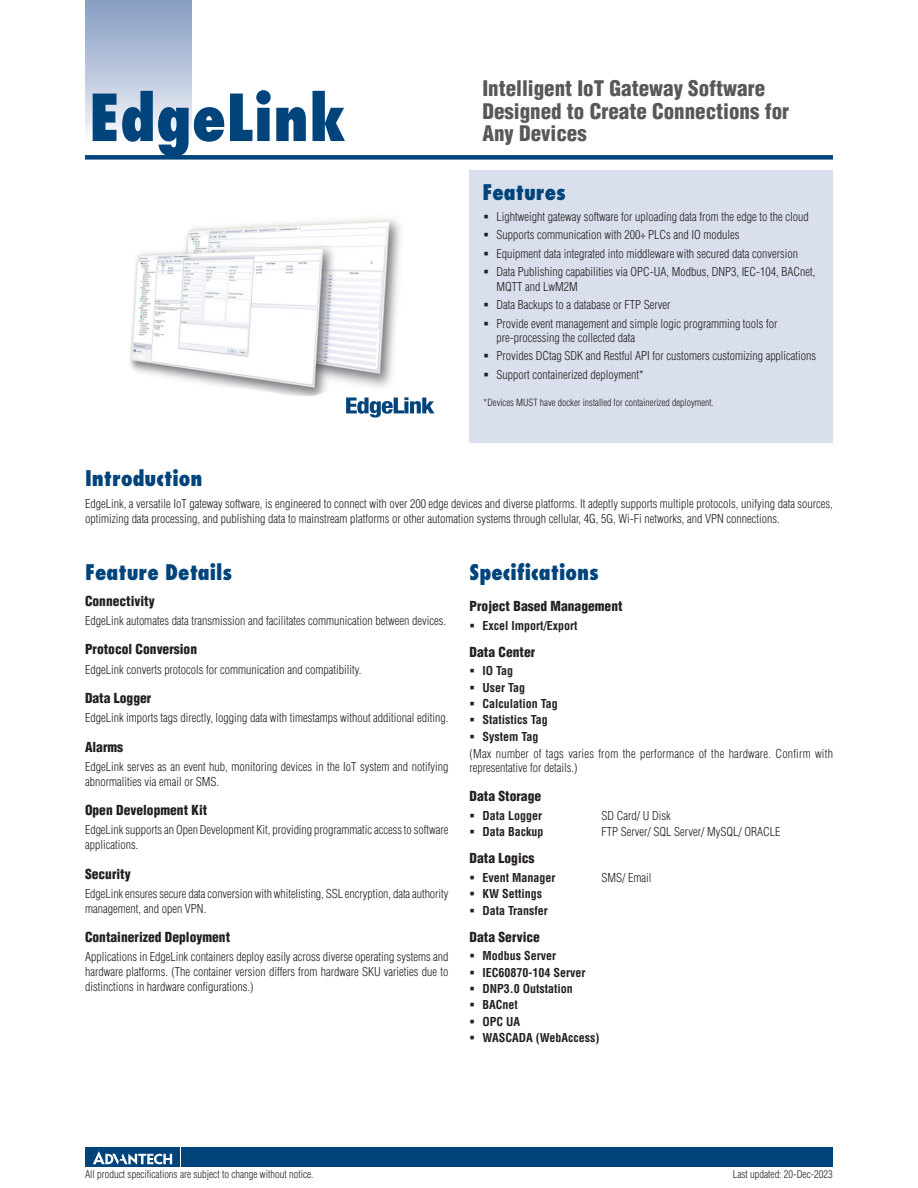
<style>
.page{position:relative;width:918px;height:1188px;background:#fff}
.page>*{position:absolute;margin:0;border:0;box-sizing:border-box;transform-origin:0 0}
.t1{font:800 condensed 63px "Futura";color:#00447b}
.t2{font:900 condensed 21px/22.5px "Helvetica";color:#57585a}
.t3{font:800 condensed 21px "Futura";color:#00447b}
.t4{font:900 condensed 13.5px "Helvetica";color:#231f20}
.t5{font:300 condensed 12px/18.5px "Helvetica";color:#231f20}
.t6{font:700 condensed 12px/16.4px "Helvetica";color:#231f20}
.t7{font:300 condensed 10.5px "Helvetica";color:#231f20}
.t8{font:300 condensed 9.75px "Helvetica";color:#231f20}
</style>
<div class="page">
<div style="left:85px;top:155px;width:748px;height:5px;background:#00447b"></div>
<div style="left:85px;top:0;width:106px;height:143px;background:linear-gradient(to bottom,#849bc1,#f9fafc)"></div>
<div style="left:182px;top:1147px;width:651px;height:20px;background:#00447b"></div>
<div style="left:85px;top:1147px;width:95px;height:20px;background:#00447b"></div>
<svg style="left:93px;top:1151px;width:79px;height:14px"></svg>
<div style="left:470px;top:170px;width:363px;height:272px;background:#d9dfec"></div>
<img style="left:130px;top:218px;width:305px;height:196px">
<svg style="left:346px;top:397px;width:88px;height:21px"></svg>
<h1 class="t1" style="left:89px;top:78px;width:258px">EdgeLink</h1>
<h2 class="t2" style="left:482px;top:77px;width:308px">Intelligent IoT Gateway Software<br>Designed to Create Connections for<br>Any Devices</h2>
<h2 class="t3" style="left:482px;top:179px;width:85px">Features</h2>
<p class="t5" style="left:496px;top:207px;width:321px">Lightweight gateway software for uploading data from the edge to the cloud Supports communication with 200+ PLCs and IO modules<br>Equipment data integrated into middleware with secured data conversion Data Publishing capabilities via OPC-UA, Modbus, DNP3, IEC-104, BACnet,</p>
<p class="t5" style="left:496px;top:277px;width:283px">MQTT and LwM2M<br>Data Backups to a database or FTP Server<br>Provide event management and simple logic programming tools for</p>
<p class="t5" style="left:496px;top:328px;width:321px">pre-processing the collected data<br>Provides DCtag SDK and Restful API for customers customizing applications<br>Support containerized deployment*</p>
<p class="t8" style="left:484px;top:396px;width:232px">*Devices MUST have docker installed for containerized deployment.</p>
<h2 class="t3" style="left:85px;top:465px;width:119px">Introduction</h2>
<p class="t5" style="left:85px;top:496px;width:749px;line-height:15px">EdgeLink, a versatile IoT gateway software, is engineered to connect with over 200 edge devices and diverse platforms. It adeptly supports multiple protocols, unifying data sources, optimizing data processing, and publishing data to mainstream platforms or other automation systems through cellular, 4G, 5G, Wi-Fi networks, and VPN connections.</p>
<h2 class="t3" style="left:85px;top:559px;width:149px">Feature Details</h2>
<p class="t4" style="left:85px;top:592px;width:71px">Connectivity</p>
<p class="t5" style="left:85px;top:612px;width:363px">EdgeLink automates data transmission and facilitates communication between devices.</p>
<p class="t4" style="left:85px;top:641px;width:114px">Protocol Conversion</p>
<p class="t5" style="left:85px;top:660px;width:278px">EdgeLink converts protocols for communication and compatibility.</p>
<p class="t4" style="left:85px;top:690px;width:68px">Data Logger</p>
<p class="t5" style="left:85px;top:709px;width:365px">EdgeLink imports tags directly, logging data with timestamps without additional editing.</p>
<p class="t4" style="left:85px;top:738px;width:40px">Alarms</p>
<p class="t5" style="left:85px;top:759px;width:365px;line-height:15px">EdgeLink serves as an event hub, monitoring devices in the IoT system and notifying abnormalities via email or SMS.</p>
<p class="t4" style="left:85px;top:802px;width:124px">Open Development Kit</p>
<p class="t5" style="left:85px;top:822px;width:365px;line-height:15px">EdgeLink supports an Open Development Kit, providing programmatic access to software applications.</p>
<p class="t4" style="left:85px;top:865px;width:47px">Security</p>
<p class="t5" style="left:85px;top:886px;width:365px;line-height:15px">EdgeLink ensures secure data conversion with whitelisting, SSL encryption, data authority management, and open VPN.</p>
<p class="t4" style="left:85px;top:929px;width:147px">Containerized Deployment</p>
<p class="t5" style="left:85px;top:949px;width:365px;line-height:15px;text-align:justify">Applications in EdgeLink containers deploy easily across diverse operating systems and hardware platforms. (The container version differs from hardware SKU varieties due to distinctions in hardware configurations.)</p>
<h2 class="t3" style="left:470px;top:559px;width:131px">Specifications</h2>
<p class="t4" style="left:470px;top:598px;width:154px">Project Based Management</p>
<p class="t6" style="left:482px;top:617px;width:96px">Excel Import/Export</p>
<p class="t4" style="left:470px;top:643px;width:67px">Data Center</p>
<p class="t6" style="left:482px;top:663px;width:77px">IO Tag<br>User Tag<br>Calculation Tag<br>Statistics Tag<br>System Tag</p>
<p class="t5" style="left:470px;top:746px;width:365px;line-height:14.2px">(Max number of tags varies from the performance of the hardware. Confirm with representative for details.)</p>
<p class="t4" style="left:470px;top:788px;width:73px">Data Storage</p>
<p class="t6" style="left:482px;top:807px;width:61px">Data Logger</p>
<p class="t5" style="left:601px;top:806px;width:71px">SD Card/ U Disk</p>
<p class="t6" style="left:482px;top:824px;width:62px">Data Backup</p>
<p class="t5" style="left:601px;top:823px;width:181px">FTP Server/ SQL Server/ MySQL/ ORACLE</p>
<p class="t4" style="left:470px;top:850px;width:66px">Data Logics</p>
<p class="t6" style="left:482px;top:869px;width:74px">Event Manager</p>
<p class="t5" style="left:601px;top:868px;width:51px">SMS/ Email</p>
<p class="t6" style="left:482px;top:886px;width:67px">KW Settings<br>Data Transfer</p>
<p class="t4" style="left:470px;top:928px;width:72px">Data Service</p>
<p class="t6" style="left:482px;top:948px;width:119px">Modbus Server<br>IEC60870-104 Server<br>DNP3.0 Outstation<br>BACnet<br>OPC UA<br>WASCADA (WebAccess)</p>
<p class="t7" style="left:85px;top:1167px;width:230px">All product specifications are subject to change without notice.</p>
<p class="t7" style="left:733px;top:1167px;width:102px">Last updated: 20-Dec-2023</p>
</div>
